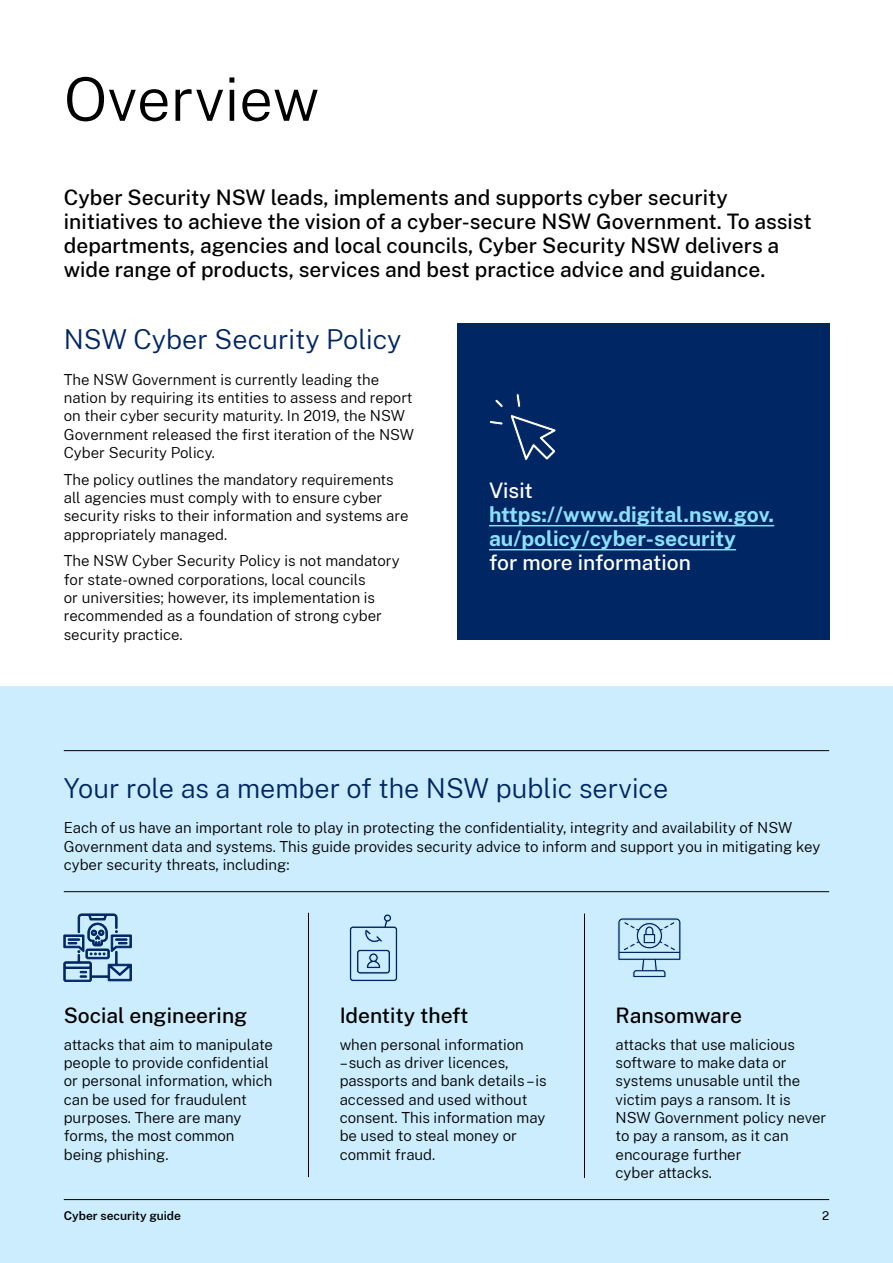
<style>
.page{position:relative;width:893px;height:1263px;background:#fff}
.page>*{position:absolute;margin:0;border:0;box-sizing:border-box;transform-origin:0 0}
.t1{font:300 60px "Public Sans";color:#000}
.t2{font:300 27px "Public Sans";color:#002664}
.t3{font:500 21px/24px "Public Sans";color:#000}
.t4{font:700 21px/24px "Public Sans";color:#8ce0ff}
.t5{font:500 21px "Public Sans";color:#fff}
.t6{font:300 15px/18.3px "Public Sans";color:#000}
.t7{font:600 12px "Public Sans";color:#000}
.t8{font:12px "Public Sans";color:#000}
</style>
<div class="page">
<div style="left:0;top:686px;width:893px;height:577px;background:#cbedfd"></div>
<div style="left:457px;top:323px;width:372px;height:316px;background:#002664"></div>
<hr style="left:489px;top:525px;width:285px;height:1px;background:#8ce0ff">
<hr style="left:489px;top:549px;width:247px;height:1px;background:#8ce0ff">
<svg style="left:489px;top:393px;width:67px;height:68px"></svg>
<hr style="left:308px;top:913px;width:1px;height:264px;background:#000">
<hr style="left:584px;top:913px;width:1px;height:265px;background:#000">
<hr style="left:64px;top:750px;width:765px;height:1px;background:#000">
<hr style="left:64px;top:891px;width:765px;height:1px;background:#000">
<svg style="left:64px;top:914px;width:67px;height:67px"></svg>
<svg style="left:349px;top:914px;width:49px;height:67px"></svg>
<svg style="left:617px;top:918px;width:64px;height:60px"></svg>
<hr style="left:64px;top:1199px;width:765px;height:1px;background:#000">
<h1 class="t1" style="left:64px;top:58px;width:257px">Overview</h1>
<p class="t3" style="left:64px;top:184px;width:749px">Cyber Security NSW leads, implements and supports cyber security initiatives to achieve the vision of a cyber-secure NSW Government. To assist departments, agencies and local councils, Cyber Security NSW delivers a wide range of products, services and best practice advice and guidance.</p>
<h2 class="t2" style="left:64px;top:321px;width:339px">NSW Cyber Security Policy</h2>
<p class="t6" style="left:64px;top:369px;width:352px">The NSW Government is currently leading the nation by requiring its entities to assess and report on their cyber security maturity. In 2019, the NSW Government released the first iteration of the NSW Cyber Security Policy.</p>
<p class="t6" style="left:64px;top:469px;width:346px">The policy outlines the mandatory requirements all agencies must comply with to ensure cyber security risks to their information and systems are appropriately managed.</p>
<p class="t6" style="left:64px;top:551px;width:337px">The NSW Cyber Security Policy is not mandatory for state-owned corporations, local councils<br>or universities; however, its implementation is recommended as a foundation of strong cyber security practice.</p>
<h3 class="t5" style="left:489px;top:475px;width:45px">Visit</h3>
<h3 class="t4" style="left:489px;top:501px;width:287px">https://www.digital.nsw.gov. au/policy/cyber-security</h3>
<h3 class="t5" style="left:489px;top:547px;width:203px">for more information</h3>
<h2 class="t2" style="left:64px;top:769px;width:606px">Your role as a member of the NSW public service</h2>
<p class="t6" style="left:64px;top:818px;width:758px">Each of us have an important role to play in protecting the confidentiality, integrity and availability of NSW<br>Government data and systems. This guide provides security advice to inform and support you in mitigating key cyber security threats, including:</p>
<h3 class="t3" style="left:64px;top:1002px;width:185px">Social engineering</h3>
<h3 class="t3" style="left:340px;top:1002px;width:130px">Identity theft</h3>
<p class="t6" style="left:64px;top:1034px;width:211px">attacks that aim to manipulate people to provide confidential or personal information, which can be used for fraudulent purposes. There are many forms, the most common being phishing.</p>
<p class="t6" style="left:340px;top:1034px;width:186px">when personal information</p>
<p class="t6" style="left:340px;top:1053px;width:208px">– such as driver licences, passports and bank details – is accessed and used without consent. This information may be used to steal money or commit fraud.</p>
<h3 class="t3" style="left:616px;top:1002px;width:128px">Ransomware</h3>
<p class="t6" style="left:616px;top:1034px;width:212px">attacks that use malicious software to make data or systems unusable until the victim pays a ransom. It is<br>NSW Government policy never to pay a ransom, as it can encourage further<br>cyber attacks.</p>
<p class="t7" style="left:64px;top:1207px;width:119px">Cyber security guide</p>
<p class="t8" style="left:822px;top:1207px;width:9px">2</p>
</div>
